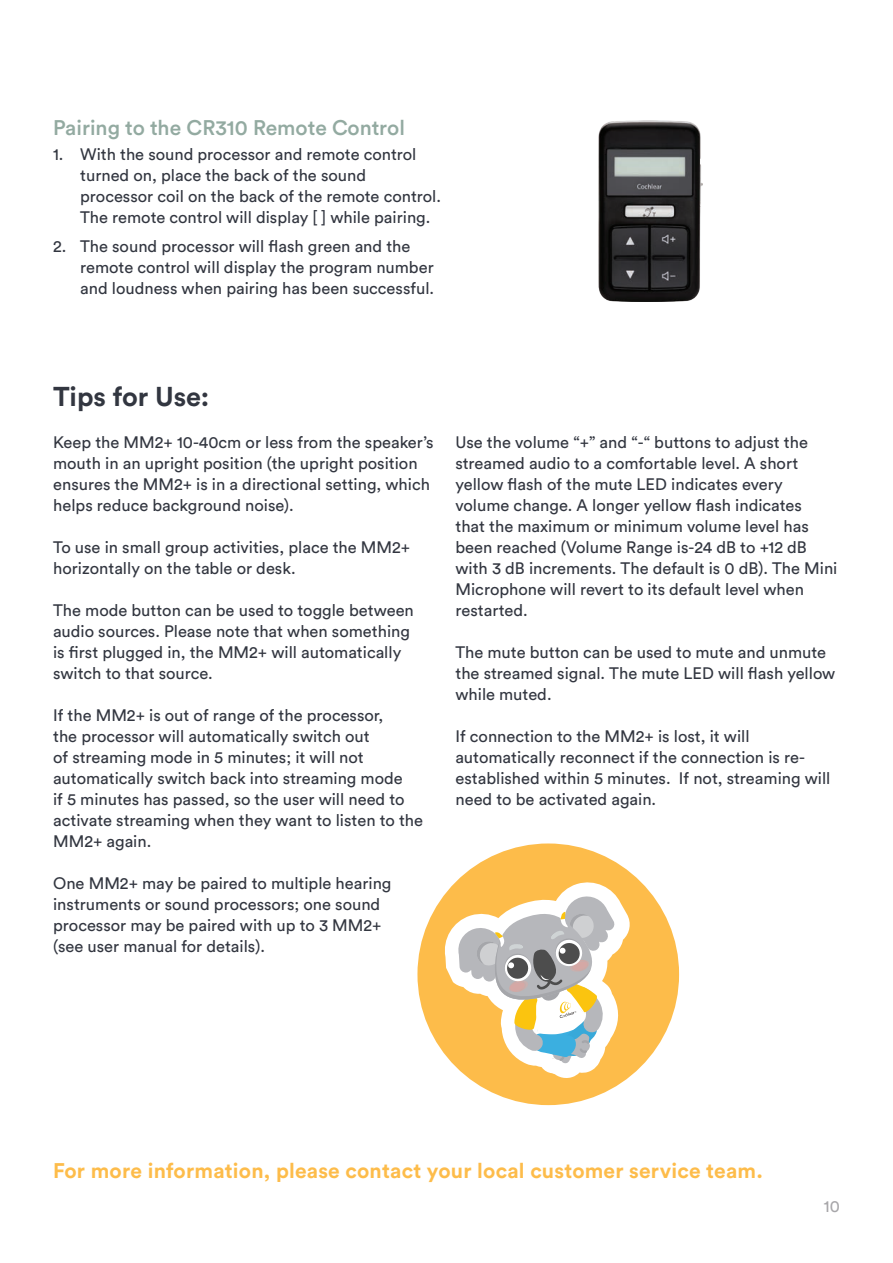
<style>
.page{position:relative;width:893px;height:1263px;background:#fff}
.page>*{position:absolute;margin:0;border:0;box-sizing:border-box;transform-origin:0 0}
.t1{font:700 27px "Circular Std";color:#323640}
.t2{font:700 21px "Circular Std";letter-spacing:.01em;color:#fdbc4a}
.t3{font:500 21px "Circular Std";color:#93aaa1}
.t4{font:16.5px/21px "Circular Std";color:#323640}
.t5{font:16.5px "Circular Std";color:#a7a6a9}
</style>
<div class="page">
<img style="left:599px;top:120px;width:103px;height:182px">
<svg style="left:417px;top:843px;width:263px;height:263px"></svg>
<p class="t3" style="left:53px;top:114px;width:353px">Pairing to the CR310 Remote Control</p>
<p class="t4" style="left:80px;top:143px;width:362px;text-indent:-27px">1. With the sound processor and remote control turned on, place the back of the sound processor coil on the back of the remote control.<br>The remote control will display [ ] while pairing.</p>
<p class="t4" style="left:80px;top:236px;width:356px;text-indent:-27px">2. The sound processor will flash green and the remote control will display the program number and loudness when pairing has been successful.</p>
<p class="t1" style="left:53px;top:379px;width:158px">Tips for Use:</p>
<p class="t4" style="left:53px;top:432px;width:382px">Keep the MM2+ 10-40cm or less from the speaker’s mouth in an upright position (the upright position ensures the MM2+ is in a directional setting, which helps reduce background noise).</p>
<p class="t4" style="left:53px;top:537px;width:359px">To use in small group activities, place the MM2+ horizontally on the table or desk.</p>
<p class="t4" style="left:53px;top:600px;width:362px">The mode button can be used to toggle between audio sources. Please note that when something is first plugged in, the MM2+ will automatically switch to that source.</p>
<p class="t4" style="left:53px;top:705px;width:371px">If the MM2+ is out of range of the processor,<br>the processor will automatically switch out<br>of streaming mode in 5 minutes; it will not automatically switch back into streaming mode<br>if 5 minutes has passed, so the user will need to activate streaming when they want to listen to the MM2+ again.</p>
<p class="t4" style="left:53px;top:873px;width:340px">One MM2+ may be paired to multiple hearing instruments or sound processors; one sound processor may be paired with up to 3 MM2+ (see user manual for details).</p>
<p class="t4" style="left:455px;top:432px;width:383px">Use the volume “+” and “-“ buttons to adjust the streamed audio to a comfortable level. A short yellow flash of the mute LED indicates every volume change. A longer yellow flash indicates<br>that the maximum or minimum volume level has been reached (Volume Range is-24 dB to +12 dB with 3 dB increments. The default is 0 dB). The Mini Microphone will revert to its default level when restarted.</p>
<p class="t4" style="left:455px;top:642px;width:381px">The mute button can be used to mute and unmute the streamed signal. The mute LED will flash yellow while muted.</p>
<p class="t4" style="left:455px;top:726px;width:376px">If connection to the MM2+ is lost, it will automatically reconnect if the connection is re&shy;established within 5 minutes. If not, streaming will need to be activated again.</p>
<p class="t2" style="left:53px;top:1157px;width:711px">For more information, please contact your local customer service team.</p>
<p class="t5" style="left:824px;top:1196px;width:18px">10</p>
</div>
